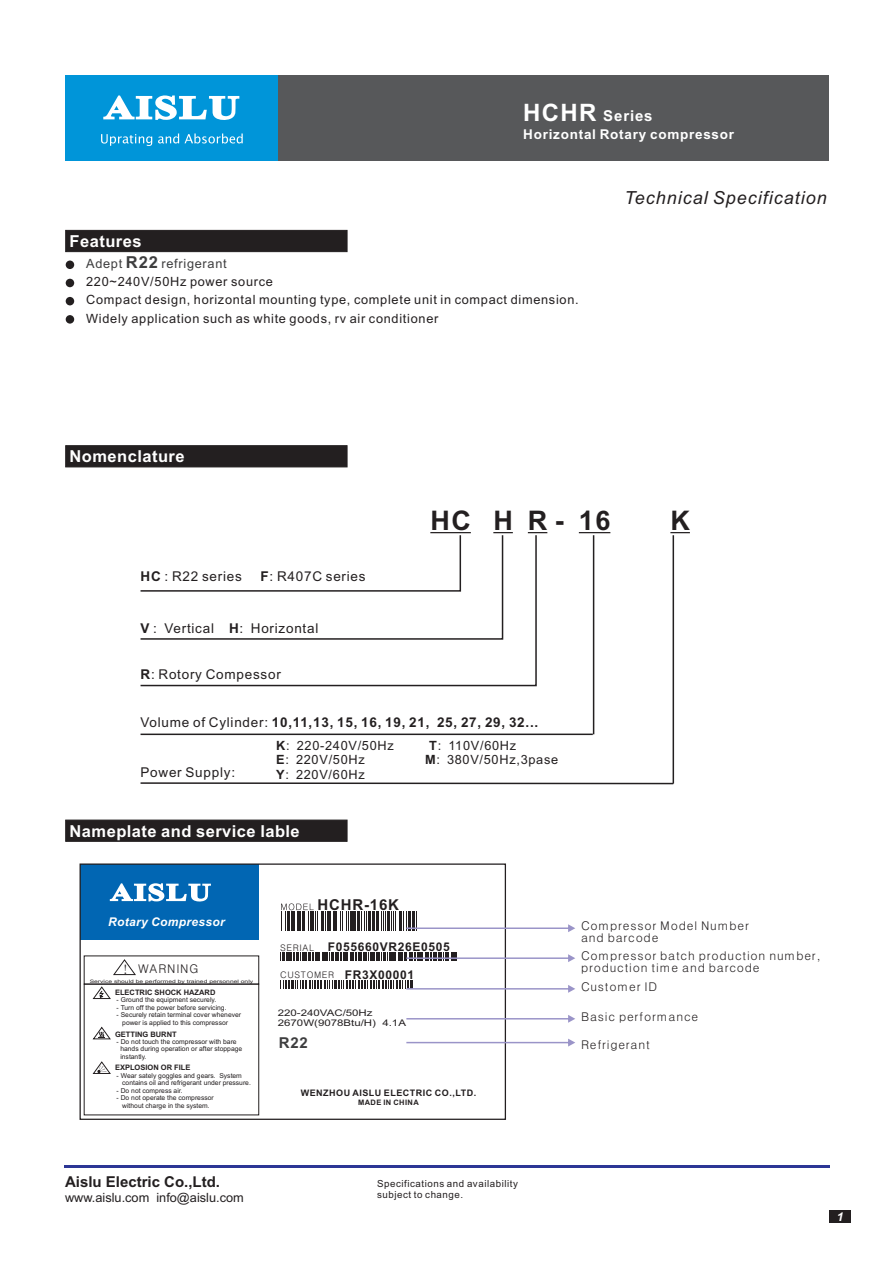
<style>
.page{position:relative;width:893px;height:1263px;background:#fff}
.page>*{position:absolute;margin:0;border:0;box-sizing:border-box;transform-origin:0 0}
.t1{font:700 27px "Arial";color:#231f20}
.t2{font:italic 18px "Arial";letter-spacing:.055em;color:#231f20}
.t3{font:700 16.5px "Arial";letter-spacing:.03em;color:#fff}
.t4{font:700 15px "Arial";color:#231f20}
.t5{font:700 15px "Arial";letter-spacing:.055em;color:#fff}
.t6{font:700 15px "Arial";color:#3e3e3f}
.t7{font:13.5px "Arial";letter-spacing:.055em;color:#231f20}
.t8{font:700 13.5px "Arial";letter-spacing:.055em;color:#231f20}
.t9{font:700 13.5px "Arial";letter-spacing:.055em;color:#fff}
.t10{font:12.75px/18.1px "Arial";letter-spacing:.055em;color:#231f20}
.t11{font:12.75px "Arial";color:#231f20}
.t12{font:12px/12px "Dotum";letter-spacing:.065em;color:#231f20}
.t13{font:700 12px "Arial";letter-spacing:.055em;color:#231f20}
.t14{font:italic 700 12px "Arial";letter-spacing:.03em;color:#fff}
.t15{font:9.75px/10.9px "Arial";letter-spacing:.055em;color:#231f20}
.t16{font:9.15px/10.2px "Arial";color:#231f20;scale:1.26 1}
.t17{font:700 9px "Arial";letter-spacing:.055em;color:#231f20}
.t18{font:9px "Dotum";letter-spacing:.065em;color:#231f20}
.t19{font:700 7.5px "Arial";color:#231f20}
.t20{font:700 7.5px "Arial";letter-spacing:.055em;color:#231f20}
.t21{font:6.75px/7.5px "Arial";color:#231f20}
.t22{font:4.65px "Arial";color:#231f20;scale:1.44 1}
.s1{font-size:24px}
.s2{color:#3e3e3f}
.s3{font-weight:700;font-size:16.5px;color:#3e3e3f}
.s4{font-weight:700}
.s5{font-weight:400}
.s6{font-family:"Sim Sun";font-size:13.5px}
</style>
<div class="page">
<div style="left:829px;top:1210px;width:21px;height:13px;background:#231f20"></div>
<div style="left:278px;top:76px;width:551px;height:85px;background:#57585a"></div>
<hr style="left:64px;top:1166px;width:765px;height:2px;background:#2c3695">
<div style="left:65px;top:76px;width:213px;height:85px;background:#0095d9"></div>
<svg style="left:101px;top:133px;width:142px;height:13px"></svg>
<svg style="left:103px;top:95px;width:136px;height:25px"></svg>
<div style="left:66px;top:261px;width:8px;height:8px;background:#231f20;border-radius:50%"></div>
<div style="left:66px;top:279px;width:8px;height:8px;background:#231f20;border-radius:50%"></div>
<div style="left:66px;top:297px;width:8px;height:8px;background:#231f20;border-radius:50%"></div>
<div style="left:66px;top:315px;width:8px;height:9px;background:#231f20;border-radius:50%"></div>
<svg style="left:65px;top:230px;width:282px;height:22px;background:#231f20"></svg>
<div style="left:65px;top:445px;width:282px;height:22px;background:#231f20"></div>
<div style="left:65px;top:820px;width:282px;height:22px;background:#231f20"></div>
<svg style="left:140px;top:535px;width:397px;height:152px"></svg>
<hr style="left:141px;top:733px;width:452px;height:2px;background:#231f20">
<hr style="left:593px;top:535px;width:1px;height:199px;background:#231f20">
<svg style="left:140px;top:781px;width:535px;height:4px"></svg>
<hr style="left:673px;top:535px;width:1px;height:248px;background:#231f20">
<svg style="left:140px;top:532px;width:373px;height:108px"></svg>
<svg style="left:528px;top:532px;width:19px;height:1px"></svg>
<hr style="left:579px;top:532px;width:31px;height:1px;background:#231f20">
<svg style="left:670px;top:532px;width:20px;height:1px"></svg>
<div style="left:80px;top:864px;width:179px;height:75px;background:#0166b3"></div>
<svg style="left:110px;top:883px;width:101px;height:19px"></svg>
<svg style="left:334px;top:911px;width:68px;height:20px"></svg>
<svg style="left:281px;top:903px;width:37px;height:28px"></svg>
<hr style="left:321px;top:911px;width:3px;height:20px;background:#231f20">
<svg style="left:325px;top:911px;width:9px;height:20px"></svg>
<hr style="left:335px;top:911px;width:2px;height:20px;background:#231f20">
<svg style="left:340px;top:911px;width:9px;height:20px"></svg>
<hr style="left:350px;top:911px;width:2px;height:20px;background:#231f20">
<hr style="left:353px;top:911px;width:3px;height:20px;background:#231f20">
<hr style="left:357px;top:911px;width:3px;height:20px;background:#231f20">
<svg style="left:361px;top:911px;width:7px;height:20px"></svg>
<hr style="left:369px;top:911px;width:2px;height:20px;background:#231f20">
<hr style="left:372px;top:911px;width:3px;height:20px;background:#231f20">
<hr style="left:376px;top:911px;width:2px;height:20px;background:#231f20">
<svg style="left:381px;top:911px;width:15px;height:20px"></svg>
<hr style="left:399px;top:911px;width:2px;height:20px;background:#231f20">
<div style="left:84px;top:984px;width:175px;height:131px;border:1px solid #231f20"></div>
<svg style="left:113px;top:959px;width:23px;height:16px"></svg>
<svg style="left:93px;top:987px;width:18px;height:12px"></svg>
<svg style="left:93px;top:1027px;width:18px;height:12px"></svg>
<svg style="left:93px;top:1061px;width:18px;height:13px"></svg>
<div style="left:80px;top:863px;width:426px;height:257px;border:1px solid #231f20"></div>
<svg style="left:403px;top:911px;width:172px;height:21px"></svg>
<svg style="left:280px;top:953px;width:295px;height:9px"></svg>
<svg style="left:280px;top:980px;width:295px;height:13px"></svg>
<svg style="left:406px;top:1015px;width:169px;height:8px"></svg>
<svg style="left:406px;top:1039px;width:169px;height:7px"></svg>
<h3 class="t5" style="left:523px;top:110px;width:131px"><span class="s1">HCHR</span> Series</h3>
<h3 class="t9" style="left:523px;top:129px;width:212px">Horizontal Rotary compressor</h3>
<h3 class="t3" style="left:70px;top:235px;width:73px">Features</h3>
<h3 class="t10" style="left:86px;top:256px;width:494px"><span class="s2">Adept</span> <span class="s3">R22</span> <span class="s2">refrigerant<br></span>220~240V/50Hz power source<br>Compact design, horizontal mounting type, complete unit in compact dimension.<br>Widely application such as white goods, rv air conditioner</h3>
<h2 class="t2" style="left:624px;top:191px;width:204px">Technical Specification</h2>
<h3 class="t3" style="left:70px;top:450px;width:117px">Nomenclature</h3>
<h3 class="t7" style="left:141px;top:571px;width:103px"><span class="s4">HC</span> : R22 series</h3>
<h3 class="t7" style="left:261px;top:571px;width:107px"><span class="s4">F</span>: R407C series</h3>
<h1 class="t1" style="left:430px;top:510px;width:182px">HC H R - 16</h1>
<h1 class="t1" style="left:670px;top:510px;width:21px">K</h1>
<h3 class="t7" style="left:141px;top:623px;width:179px"><span class="s4">V</span> : Vertical <span class="s4">H</span>: Horizontal</h3>
<h3 class="t7" style="left:141px;top:669px;width:142px"><span class="s4">R</span>: Rotory Compessor</h3>
<h3 class="t8" style="left:141px;top:717px;width:399px"><span class="s5">Volume of Cylinder:</span> 10,11,13, 15, 16, 19, 21, 25, 27, 29, 32...</h3>
<h3 class="t7" style="left:141px;top:767px;width:96px">Power Supply:</h3>
<h3 class="t10" style="left:276px;top:738px;width:119px"><span class="s4">K</span>: 220-240V/50Hz</h3>
<h3 class="t10" style="left:429px;top:738px;width:88px"><span class="s4">T</span>: 110V/60Hz</h3>
<h3 class="t10" style="left:276px;top:752px;width:90px"><span class="s4">E</span>: 220V/50Hz</h3>
<h3 class="t10" style="left:425px;top:752px;width:135px"><span class="s4">M</span>: 380V/50Hz,3pase</h3>
<h3 class="t10" style="left:276px;top:766px;width:90px"><span class="s4">Y</span>: 220V/60Hz</h3>
<h3 class="t3" style="left:70px;top:824px;width:232px">Nameplate and service lable</h3>
<h3 class="t14" style="left:108px;top:917px;width:118px">Rotary Compressor</h3>
<h3 class="t4" style="left:317px;top:899px;width:83px">HCHR-16K</h3>
<h3 class="t12" style="left:122px;top:963px;width:78px"><span class="s6">!</span> WARNING</h3>
<p class="t19" style="left:115px;top:990px;width:102px">ELECTRIC SHOCK HAZARD</p>
<p class="t19" style="left:115px;top:1031px;width:63px">GETTING BURNT</p>
<p class="t19" style="left:115px;top:1064px;width:77px">EXPLOSION OR FILE</p>
<p class="t22" style="left:90px;top:979px;width:115px">Service should be performed by trained personnel only</p>
<p class="t21" style="left:117px;top:997px;width:101px">- Ground the equipment securely.</p>
<p class="t21" style="left:117px;top:1004px;width:111px">- Turn off the power before servicing.</p>
<p class="t21" style="left:122px;top:1012px;width:120px;text-indent:-6px">- Securely retain terminal cover whenever power is applied to this compressor</p>
<p class="t21" style="left:120px;top:1038px;width:123px;text-indent:-4px">- Do not touch the compressor with bare hands during operation or after stoppage instantly.</p>
<p class="t21" style="left:122px;top:1072px;width:130px;text-indent:-6px">- Wear sately goggles and gears. System contains oil and refrigerant under pressure.</p>
<p class="t21" style="left:117px;top:1087px;width:68px">- Do not compress air.</p>
<p class="t21" style="left:117px;top:1095px;width:99px;text-align:center">- Do not operate the compressor without charge in the system.</p>
<h3 class="t13" style="left:328px;top:942px;width:124px">F055660VR26E0505</h3>
<h3 class="t13" style="left:345px;top:970px;width:71px">FR3X00001</h3>
<h3 class="t16" style="left:278px;top:1008px;width:103px">220-240VAC/50Hz<br>2670W(9078Btu/H) 4.1A</h3>
<h3 class="t6" style="left:279px;top:1037px;width:31px">R22</h3>
<h3 class="t18" style="left:280px;top:943px;width:35px">SERIAL</h3>
<h3 class="t18" style="left:280px;top:970px;width:55px">CUSTOMER</h3>
<h3 class="t17" style="left:301px;top:1089px;width:177px">WENZHOU AISLU ELECTRIC CO.,LTD.</h3>
<p class="t20" style="left:358px;top:1099px;width:62px">MADE IN CHINA</p>
<h3 class="t12" style="left:581px;top:920px;width:169px">Compressor Model Number and barcode</h3>
<h3 class="t12" style="left:581px;top:950px;width:241px">Compressor batch production number, production time and barcode</h3>
<h3 class="t12" style="left:581px;top:981px;width:78px">Customer ID</h3>
<h3 class="t12" style="left:581px;top:1011px;width:119px">Basic performance</h3>
<h3 class="t12" style="left:581px;top:1038px;width:70px">Refrigerant</h3>
<h3 class="t4" style="left:65px;top:1176px;width:157px">Aislu Electric Co.,Ltd.</h3>
<h3 class="t11" style="left:65px;top:1192px;width:180px">www.aislu.com info@aislu.com</h3>
<h3 class="t15" style="left:377px;top:1179px;width:142px">Specifications and availability subject to change.</h3>
<h3 class="t14" style="left:837px;top:1212px;width:8px">1</h3>
</div>
